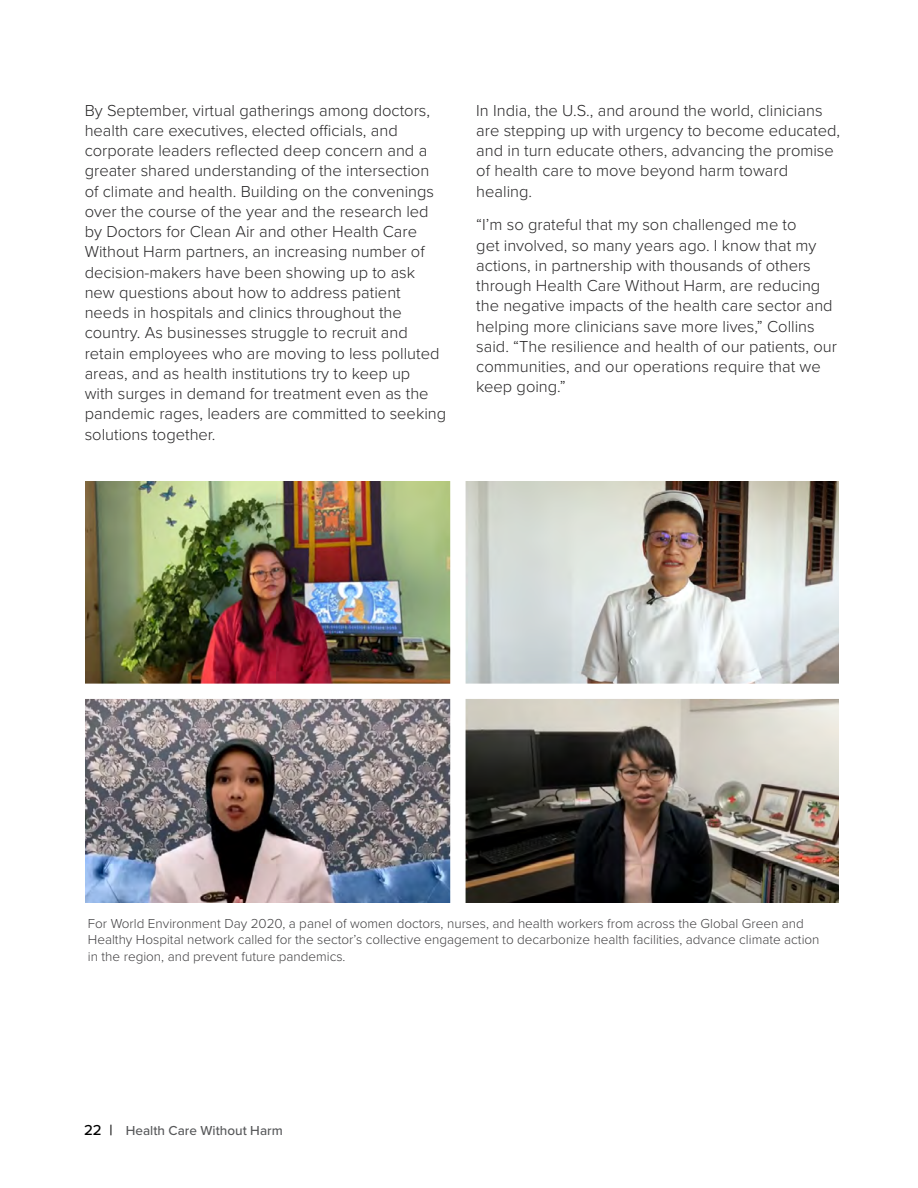
<style>
.page{position:relative;width:918px;height:1188px;background:#fff}
.page>*{position:absolute;margin:0;border:0;box-sizing:border-box;transform-origin:0 0}
.t1{font:300 16.5px/20.2px "Proxima Nova";color:#292829}
.t2{font:300 13.5px/16.5px "Proxima Nova";color:#414042}
.t3{font:500 13.5px "Proxima Nova";color:#58595b}
.s1{font-size:15px;color:#000}
</style>
<div class="page">
<img style="left:86px;top:481px;width:753px;height:422px">
<div style="left:450px;top:426px;width:16px;height:512px;background:#fff"></div>
<div style="left:62px;top:684px;width:794px;height:15px;background:#fff"></div>
<p class="t1" style="left:85px;top:100px;width:363px">By September, virtual gatherings among doctors, health care executives, elected officials, and corporate leaders reflected deep concern and a greater shared understanding of the intersection of climate and health. Building on the convenings over the course of the year and the research led by Doctors for Clean Air and other Health Care Without Harm partners, an increasing number of decision-makers have been showing up to ask new questions about how to address patient needs in hospitals and clinics throughout the country. As businesses struggle to recruit and retain employees who are moving to less polluted areas, and as health institutions try to keep up<br>with surges in demand for treatment even as the pandemic rages, leaders are committed to seeking solutions together.</p>
<p class="t1" style="left:476px;top:100px;width:365px">In India, the U.S., and around the world, clinicians are stepping up with urgency to become educated, and in turn educate others, advancing the promise of health care to move beyond harm toward healing.</p>
<p class="t1" style="left:476px;top:215px;width:362px">“I’m so grateful that my son challenged me to<br>get involved, so many years ago. I know that my actions, in partnership with thousands of others through Health Care Without Harm, are reducing the negative impacts of the health care sector and helping more clinicians save more lives,” Collins said. “The resilience and health of our patients, our communities, and our operations require that we keep going.”</p>
<p class="t2" style="left:88px;top:915px;width:733px">For World Environment Day 2020, a panel of women doctors, nurses, and health workers from across the Global Green and<br>Healthy Hospital network called for the sector’s collective engagement to decarbonize health facilities, advance climate action in the region, and prevent future pandemics.</p>
<p class="t3" style="left:84px;top:1123px;width:200px"><span class="s1">22 |</span> Health Care Without Harm</p>
</div>
